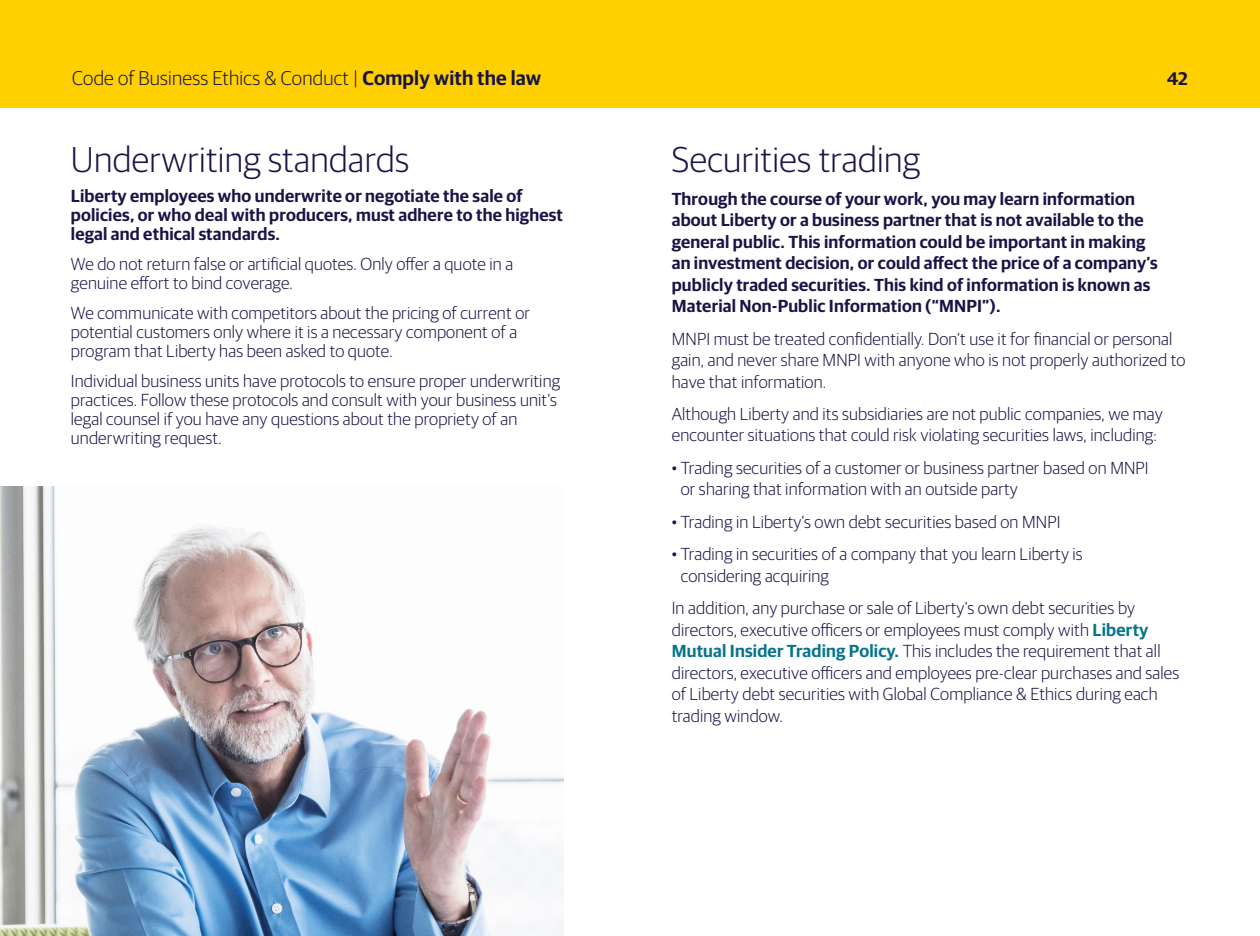
<style>
.page{position:relative;width:1260px;height:936px;background:#fff}
.page>*{position:absolute;margin:0;border:0;box-sizing:border-box;transform-origin:0 0}
.t1{font:300 36px "Guardian Sans";letter-spacing:.01em;color:#1a1446}
.t2{font:300 20px "Guardian Sans";letter-spacing:.01em;color:#1a1446}
.t3{font:600 18.4px "Guardian Sans";color:#1a1446}
.t4{font:300 17.6px/21.6px "Guardian Sans";letter-spacing:.01em;color:#1a1446}
.t5{font:600 17.6px/21.6px "Guardian Sans";letter-spacing:.01em;color:#1a1446}
.s1{font-weight:600}
.s2{font-weight:600;color:#06748c}
</style>
<div class="page">
<img style="left:0;top:487px;width:564px;height:449px">
<div style="left:0;top:0;width:1260px;height:108px;background:#ffd000"></div>
<p class="t2" style="left:72px;top:64px;width:471px">Code of Business Ethics &amp; Conduct | <span class="s1">Comply with the law</span></p>
<p class="t3" style="left:1167px;top:65px;width:22px">42</p>
<h1 class="t1" style="left:71px;top:135px;width:340px">Underwriting standards</h1>
<p class="t5" style="left:71px;top:185px;width:494px;line-height:19px">Liberty employees who underwrite or negotiate the sale of policies, or who deal with producers, must adhere to the highest legal and ethical standards.</p>
<p class="t4" style="left:71px;top:253px;width:444px;line-height:19px">We do not return false or artificial quotes. Only offer a quote in a genuine effort to bind coverage.</p>
<p class="t4" style="left:71px;top:302px;width:461px;line-height:19px">We communicate with competitors about the pricing of current or potential customers only where it is a necessary component of a program that Liberty has been asked to quote.</p>
<p class="t4" style="left:71px;top:370px;width:491px;line-height:19px">Individual business units have protocols to ensure proper underwriting practices. Follow these protocols and consult with your business unit’s legal counsel if you have any questions about the propriety of an underwriting request.</p>
<h1 class="t1" style="left:672px;top:135px;width:250px">Securities trading</h1>
<p class="t5" style="left:672px;top:186px;width:488px">Through the course of your work, you may learn information about Liberty or a business partner that is not available to the general public. This information could be important in making an investment decision, or could affect the price of a company’s publicly traded securities. This kind of information is known as Material Non-Public Information (“MNPI”).</p>
<p class="t4" style="left:672px;top:327px;width:515px">MNPI must be treated confidentially. Don’t use it for financial or personal gain, and never share MNPI with anyone who is not properly authorized to have that information.</p>
<p class="t4" style="left:672px;top:402px;width:492px">Although Liberty and its subsidiaries are not public companies, we may encounter situations that could risk violating securities laws, including:</p>
<p class="t4" style="left:681px;top:456px;width:470px;text-indent:-9px">• Trading securities of a customer or business partner based on MNPI or sharing that information with an outside party</p>
<p class="t4" style="left:672px;top:510px;width:390px">• Trading in Liberty’s own debt securities based on MNPI</p>
<p class="t4" style="left:681px;top:542px;width:404px;text-indent:-9px">• Trading in securities of a company that you learn Liberty is considering acquiring</p>
<p class="t4" style="left:672px;top:596px;width:509px">In addition, any purchase or sale of Liberty’s own debt securities by directors, executive officers or employees must comply with <span class="s2">Liberty Mutual Insider Trading Policy.</span> This includes the requirement that all directors, executive officers and employees pre-clear purchases and sales of Liberty debt securities with Global Compliance &amp; Ethics during each trading window.</p>
</div>
